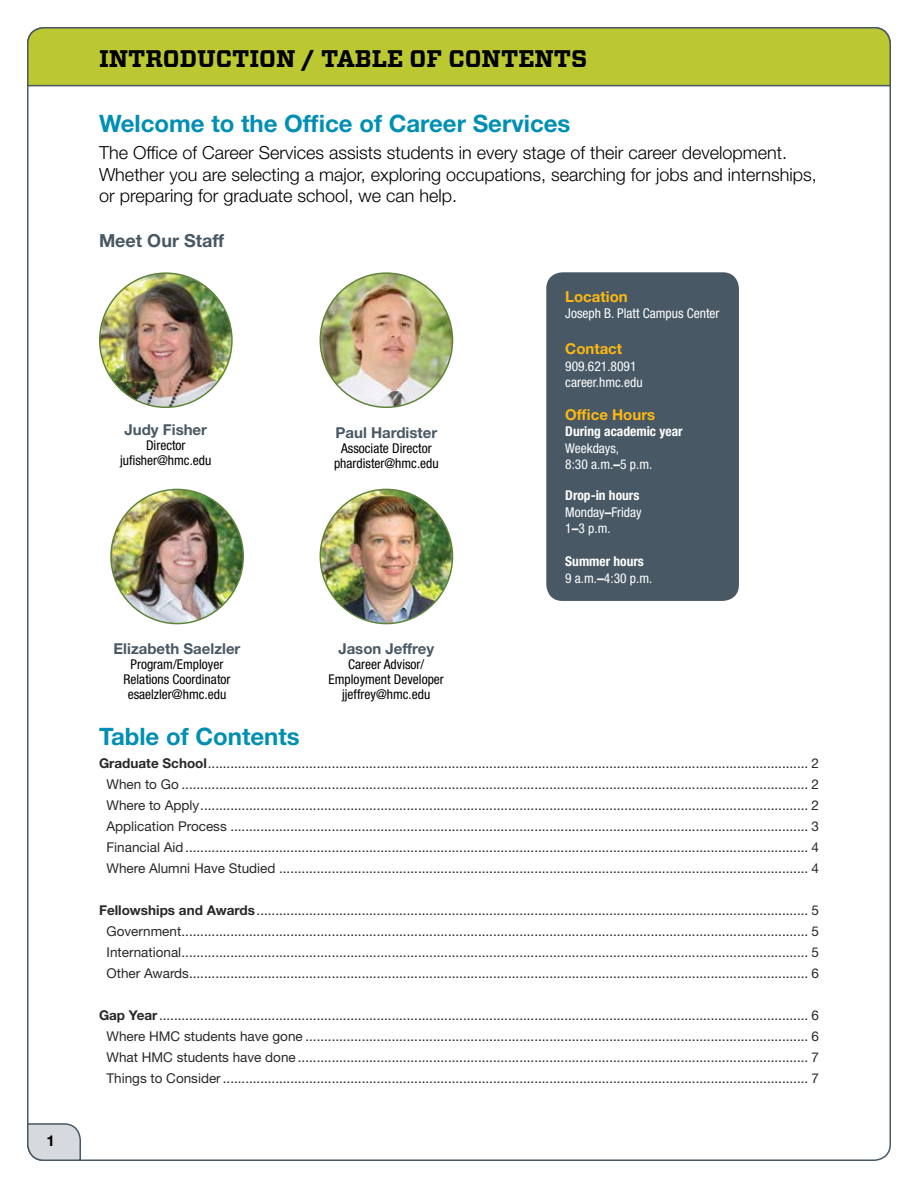
<style>
.page{position:relative;width:918px;height:1188px;background:#fff}
.page>*{position:absolute;margin:0;border:0;box-sizing:border-box;transform-origin:0 0}
.t1{font:700 24px "Helvetica Neue LT Std";color:#008fb4}
.t2{font:700 24px "Vitesse";color:#000}
.Subheading_Text{font:300 18px/21.6px "Helvetica Neue LT Std";color:#000}
.t3{font:700 18px "Helvetica Neue LT Std";color:#485865}
.t4{font:700 15px "Helvetica Neue LT Std";color:#485865}
.t5{font:700 15px "Helvetica Neue LT Std";color:#fdb913}
.Body_Text{font:700 15px "Helvetica Neue LT Std";color:#000}
.BODY_COPY{font:13.5px/21px "Helvetica Neue LT Std";color:#292829;text-align:justify}
.Body_Text-2{font:condensed 13.5px/15px "Helvetica Neue LT Std";color:#000;text-align:center}
.Body_Text-3{font:condensed 13.5px "Helvetica Neue LT Std";color:#fff}
.Body_Text-4{font:700 condensed 13.5px "Helvetica Neue LT Std";color:#fff}
.s1{font-weight:700;font-stretch:normal}
.s2{font-weight:700}
</style>
<div class="page">
<svg style="left:27px;top:27px;width:864px;height:60px;background:#b5c137"></svg>
<svg style="left:27px;top:1122px;width:55px;height:39px;background:#c9ced2"></svg>
<img style="left:100px;top:275px;width:132px;height:132px">
<img style="left:113px;top:489px;width:130px;height:135px">
<img style="left:320px;top:273px;width:132px;height:134px">
<div style="left:546px;top:272px;width:193px;height:329px;background:#485865;border-radius:16px"></div>
<img style="left:320px;top:489px;width:132px;height:135px">
<p class="Body_Text" style="left:46px;top:1131px;width:10px">1</p>
<p class="t2" style="left:99px;top:43px;width:490px">INTRODUCTION / TABLE OF CONTENTS</p>
<p class="t1" style="left:99px;top:109px;width:473px">Welcome to the Office of Career Services</p>
<p class="Subheading_Text" style="left:99px;top:142px;width:719px">The Office of Career Services assists students in every stage of their career development.<br>Whether you are selecting a major, exploring occupations, searching for jobs and internships, or preparing for graduate school, we can help.</p>
<p class="t3" style="left:99px;top:229px;width:127px">Meet Our Staff</p>
<p class="t4" style="left:125px;top:421px;width:84px">Judy Fisher</p>
<p class="Body_Text-2" style="left:146px;top:438px;width:41px">Director</p>
<p class="Body_Text-2" style="left:120px;top:453px;width:93px">jufisher@hmc.edu</p>
<p class="t4" style="left:114px;top:639px;width:128px">Elizabeth Saelzler</p>
<p class="Body_Text-2" style="left:124px;top:656px;width:108px">Program/Employer<br>Relations Coordinator</p>
<p class="Body_Text-2" style="left:128px;top:686px;width:100px">esaelzler@hmc.edu</p>
<p class="t4" style="left:336px;top:423px;width:103px">Paul Hardister</p>
<p class="Body_Text-2" style="left:341px;top:440px;width:92px">Associate Director</p>
<p class="Body_Text-2" style="left:334px;top:455px;width:106px">phardister@hmc.edu</p>
<p class="t4" style="left:338px;top:639px;width:97px">Jason Jeffrey</p>
<p class="Body_Text-2" style="left:329px;top:656px;width:117px">Career Advisor/<br>Employment Developer</p>
<p class="Body_Text-2" style="left:342px;top:686px;width:90px">jjeffrey@hmc.edu</p>
<p class="t5" style="left:565px;top:287px;width:64px">Location</p>
<p class="Body_Text-3" style="left:565px;top:306px;width:156px">Joseph B. Platt Campus Center</p>
<p class="t5" style="left:565px;top:340px;width:58px">Contact</p>
<p class="Body_Text-3" style="left:565px;top:358px;width:73px">909.621.8091</p>
<p class="Body_Text-3" style="left:565px;top:375px;width:79px">career.hmc.edu</p>
<p class="t5" style="left:565px;top:405px;width:92px">Office Hours</p>
<p class="Body_Text-4" style="left:565px;top:423px;width:119px">During academic year</p>
<p class="Body_Text-3" style="left:565px;top:440px;width:55px">Weekdays,</p>
<p class="Body_Text-3" style="left:565px;top:457px;width:89px">8:30 a.m.<span class="s1">–</span>5 p.m.</p>
<p class="Body_Text-4" style="left:565px;top:487px;width:76px">Drop-in hours</p>
<p class="Body_Text-3" style="left:565px;top:504px;width:78px">Monday<span class="s1">–</span>Friday</p>
<p class="Body_Text-3" style="left:565px;top:521px;width:47px">1<span class="s1">–</span>3 p.m.</p>
<p class="Body_Text-4" style="left:565px;top:553px;width:80px">Summer hours</p>
<p class="Body_Text-3" style="left:565px;top:570px;width:89px">9 a.m.<span class="s1">–</span>4:30 p.m.</p>
<p class="t1" style="left:99px;top:721px;width:202px">Table of Contents</p>
<p class="BODY_COPY" style="left:99px;top:752px;width:721px"><span class="s2">Graduate School</span>................................................................................................................................................................ 2</p>
<p class="BODY_COPY" style="left:107px;top:773px;width:714px">When to Go ....................................................................................................................................................................... 2<br>Where to Apply.................................................................................................................................................................. 2<br>Application Process .......................................................................................................................................................... 3<br>Financial Aid...................................................................................................................................................................... 4<br>Where Alumni Have Studied ............................................................................................................................................. 4</p>
<p class="BODY_COPY" style="left:99px;top:899px;width:721px"><span class="s2">Fellowships and Awards</span>................................................................................................................................................... 5</p>
<p class="BODY_COPY" style="left:107px;top:920px;width:714px">Government....................................................................................................................................................................... 5<br>International....................................................................................................................................................................... 5<br>Other Awards..................................................................................................................................................................... 6</p>
<p class="BODY_COPY" style="left:99px;top:1004px;width:721px"><span class="s2">Gap Year</span>............................................................................................................................................................................. 6</p>
<p class="BODY_COPY" style="left:107px;top:1025px;width:714px">Where HMC students have gone ...................................................................................................................................... 6<br>What HMC students have done ........................................................................................................................................ 7<br>Things to Consider............................................................................................................................................................ 7</p>
</div>
